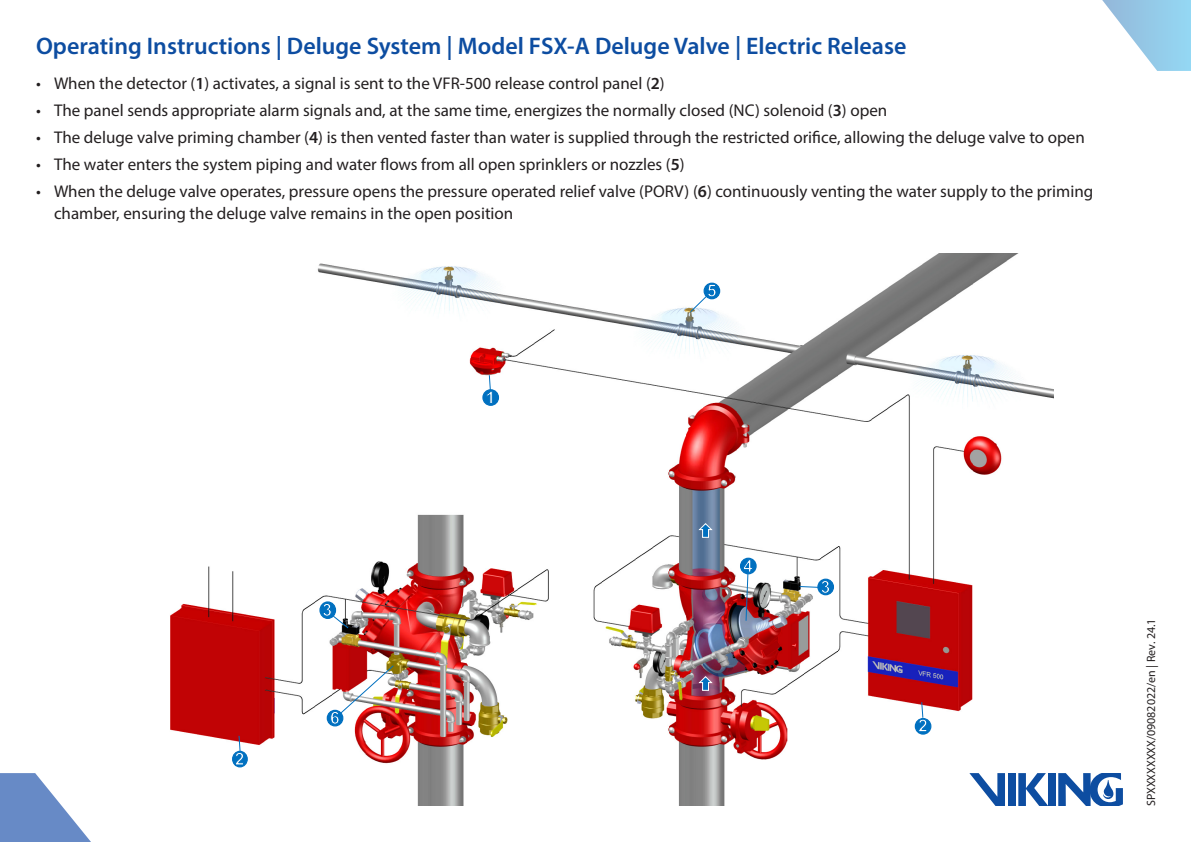
<style>
.page{position:relative;width:1191px;height:842px;background:#fff}
.page>*{position:absolute;margin:0;border:0;box-sizing:border-box;transform-origin:0 0}
.t1{font:600 24px "Myriad Pro";color:#0d4da1}
.t2{font:17px/22px "Myriad Pro";color:#231f20}
.t3{font:12px "Myriad Pro";color:#231f20}
.s1{font-weight:600}
</style>
<div class="page">
<img style="left:170px;top:254px;width:883px;height:552px">
<div style="left:483px;top:390px;width:15px;height:15px;background:#0070c0;border-radius:50%"></div>
<div style="left:482px;top:389px;width:17px;height:17px;border:1px solid #0070c0;border-radius:50%"></div>
<div style="left:915px;top:718px;width:15px;height:16px;background:#0070c0;border-radius:50%"></div>
<div style="left:914px;top:718px;width:17px;height:17px;border:1px solid #0070c0;border-radius:50%"></div>
<div style="left:818px;top:579px;width:15px;height:16px;background:#0070c0;border-radius:50%"></div>
<div style="left:817px;top:579px;width:17px;height:16px;border:1px solid #0070c0;border-radius:50%"></div>
<div style="left:740px;top:558px;width:16px;height:16px;background:#0070c0;border-radius:50%"></div>
<div style="left:740px;top:558px;width:16px;height:16px;border:1px solid #0070c0;border-radius:50%"></div>
<div style="left:704px;top:283px;width:15px;height:16px;background:#0070c0;border-radius:50%"></div>
<div style="left:703px;top:283px;width:17px;height:16px;border:1px solid #0070c0;border-radius:50%"></div>
<div style="left:233px;top:751px;width:14px;height:16px;background:#0070c0;border-radius:50%"></div>
<div style="left:232px;top:751px;width:16px;height:16px;border:1px solid #0070c0;border-radius:50%"></div>
<div style="left:320px;top:602px;width:15px;height:16px;background:#0070c0;border-radius:50%"></div>
<div style="left:319px;top:601px;width:17px;height:18px;border:1px solid #0070c0;border-radius:50%"></div>
<div style="left:327px;top:710px;width:16px;height:16px;background:#0070c0;border-radius:50%"></div>
<div style="left:327px;top:710px;width:16px;height:16px;border:1px solid #0070c0;border-radius:50%"></div>
<svg style="left:689px;top:283px;width:28px;height:30px"></svg>
<svg style="left:486px;top:375px;width:7px;height:29px"></svg>
<svg style="left:742px;top:558px;width:11px;height:63px"></svg>
<svg style="left:799px;top:579px;width:31px;height:15px"></svg>
<svg style="left:330px;top:665px;width:64px;height:60px"></svg>
<svg style="left:322px;top:602px;width:27px;height:27px"></svg>
<svg style="left:917px;top:701px;width:10px;height:32px"></svg>
<svg style="left:234px;top:735px;width:10px;height:31px"></svg>
<svg style="left:699px;top:676px;width:13px;height:15px"></svg>
<svg style="left:699px;top:523px;width:13px;height:15px"></svg>
<svg style="left:0;top:773px;width:91px;height:69px"></svg>
<svg style="left:1102px;top:0;width:89px;height:71px"></svg>
<div style="left:1047px;top:773px;width:8px;height:33px;background:#0d4da1"></div>
<div style="left:1007px;top:773px;width:8px;height:33px;background:#0d4da1"></div>
<svg style="left:1018px;top:773px;width:30px;height:33px"></svg>
<svg style="left:969px;top:773px;width:36px;height:33px"></svg>
<svg style="left:1058px;top:773px;width:65px;height:33px"></svg>
<p class="t1" style="left:36px;top:31px;width:872px">Operating Instructions | Deluge System | Model FSX-A Deluge Valve | Electric Release</p>
<p class="t2" style="left:36px;top:72px;width:630px">• When the detector (<span class="s1">1</span>) activates, a signal is sent to the VFR-500 release control panel (<span class="s1">2</span>)</p>
<p class="t2" style="left:36px;top:99px;width:853px">• The panel sends appropriate alarm signals and, at the same time, energizes the normally closed (NC) solenoid (<span class="s1">3</span>) open</p>
<p class="t2" style="left:36px;top:126px;width:1050px">• The deluge valve priming chamber (<span class="s1">4</span>) is then vented faster than water is supplied through the restricted orifice, allowing the deluge valve to open</p>
<p class="t2" style="left:36px;top:153px;width:650px">• The water enters the system piping and water flows from all open sprinklers or nozzles (<span class="s1">5</span>)</p>
<p class="t2" style="left:54px;top:180px;width:1040px;text-indent:-18px">• When the deluge valve operates, pressure opens the pressure operated relief valve (PORV) (<span class="s1">6</span>) continuously venting the water supply to the priming chamber, ensuring the deluge valve remains in the open position</p>
<p class="t3" style="left:1143px;top:806px;width:189px;rotate:-90deg">SPXXXXXXXX/09082022/en | Rev. 24.1</p>
</div>
